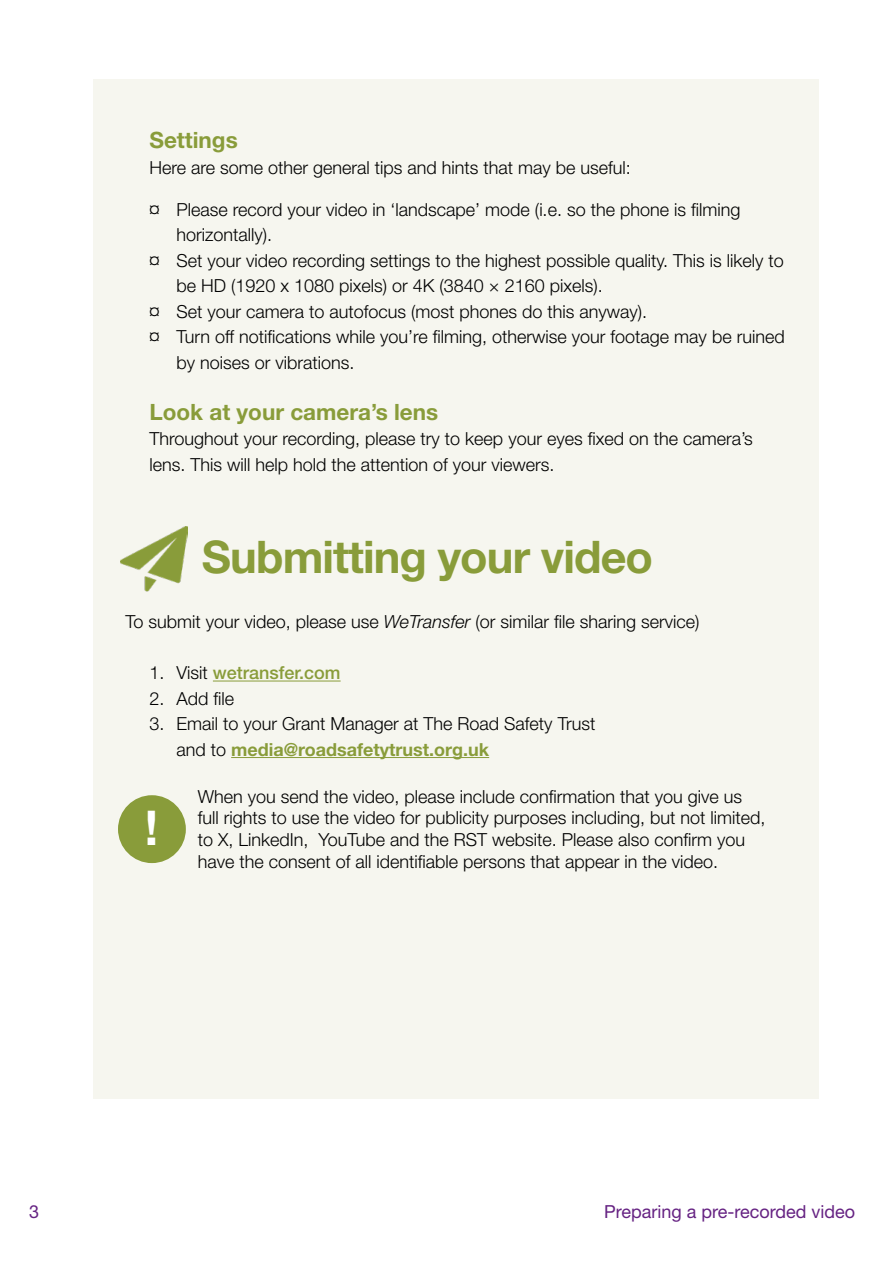
<style>
.page{position:relative;width:893px;height:1263px;background:#fff}
.page>*{position:absolute;margin:0;border:0;box-sizing:border-box;transform-origin:0 0}
.t1{font:700 48px "Helvetica Neue LT Std";color:#fff}
.t2{font:700 45px "Helvetica Neue LT Std";letter-spacing:-.02em;color:#899c3a}
.t3{font:700 22.5px "Helvetica Neue LT Std";color:#899c3a}
.t4{font:300 18px/21.6px "Helvetica Neue LT Std";color:#000}
.t5{font:18px "Helvetica Neue LT Std";color:#662383}
.t6{font:500 18px "Helvetica Neue LT Std";color:#899c3a}
.s1{font-style:italic}
.s2{font-weight:300;color:#000}
.s3{font-weight:700;color:#899c3a}
</style>
<div class="page">
<div style="left:94px;top:80px;width:725px;height:1018px;background:#f6f6ef"></div>
<hr style="left:213px;top:680px;width:128px;height:1px;background:#899c3a">
<hr style="left:231px;top:757px;width:258px;height:1px;background:#899c3a">
<img style="left:120px;top:526px;width:68px;height:66px">
<div style="left:118px;top:795px;width:68px;height:68px;background:#899c3a;border-radius:50%"></div>
<p class="t3" style="left:149px;top:126px;width:90px">Settings</p>
<p class="t4" style="left:149px;top:156px;width:483px">Here are some other general tips and hints that may be useful:</p>
<p class="t4" style="left:149px;top:198px;width:592px">¤ Please record your video in ‘landscape’ mode (i.e. so the phone is filming</p>
<p class="t4" style="left:176px;top:224px;width:97px">horizontally).</p>
<p class="t4" style="left:149px;top:249px;width:636px">¤ Set your video recording settings to the highest possible quality. This is likely to</p>
<p class="t4" style="left:176px;top:275px;width:428px">be HD (1920 x 1080 pixels) or 4K (3840 × 2160 pixels).</p>
<p class="t4" style="left:149px;top:300px;width:499px">¤ Set your camera to autofocus (most phones do this anyway).</p>
<p class="t4" style="left:149px;top:326px;width:637px">¤ Turn off notifications while you’re filming, otherwise your footage may be ruined</p>
<p class="t4" style="left:176px;top:351px;width:180px">by noises or vibrations.</p>
<p class="t3" style="left:149px;top:398px;width:290px">Look at your camera’s lens</p>
<p class="t4" style="left:149px;top:426px;width:605px;line-height:25.5px">Throughout your recording, please try to keep your eyes fixed on the camera’s lens. This will help hold the attention of your viewers.</p>
<h2 class="t2" style="left:202px;top:529px;width:453px">Submitting your video</h2>
<p class="t4" style="left:125px;top:611px;width:576px">To submit your video, please use <span class="s1">WeTransfer</span> (or similar file sharing service)</p>
<p class="t6" style="left:149px;top:662px;width:193px"><span class="s2">1. Visit</span> wetransfer.com</p>
<p class="t4" style="left:149px;top:687px;width:86px">2. Add file</p>
<p class="t4" style="left:176px;top:711px;width:420px;line-height:25.5px;text-indent:-27px">3. Email to your Grant Manager at The Road Safety Trust and to <span class="s3">media@roadsafetytrust.org.uk</span></p>
<p class="t4" style="left:198px;top:785px;width:569px">When you send the video, please include confirmation that you give us full rights to use the video for publicity purposes including, but not limited, to X, LinkedIn, YouTube and the RST website. Please also confirm you have the consent of all identifiable persons that appear in the video.</p>
<h1 class="t1" style="left:145px;top:798px;width:15px">!</h1>
<p class="t5" style="left:29px;top:1201px;width:12px">3</p>
<p class="t5" style="left:604px;top:1201px;width:253px">Preparing a pre-recorded video</p>
</div>
